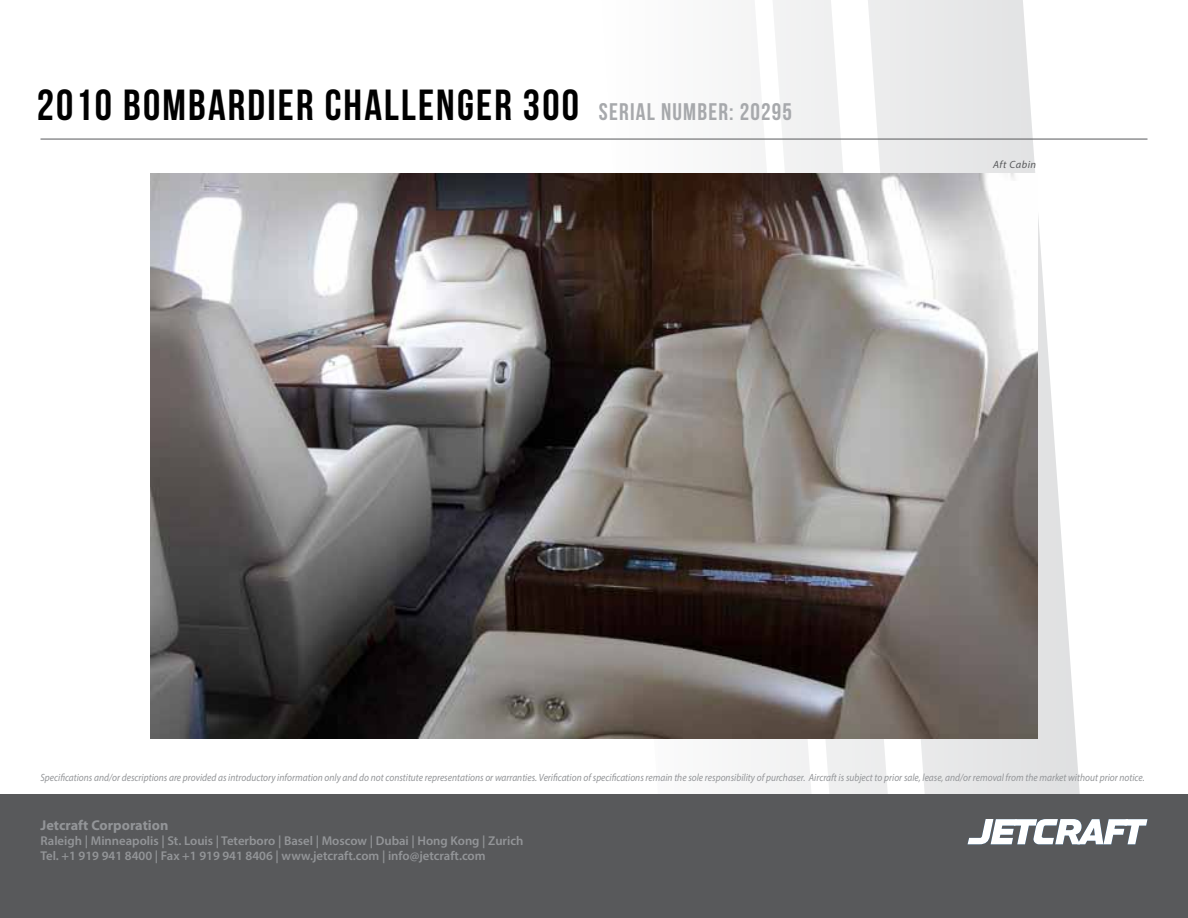
<style>
.page{position:relative;width:1188px;height:918px;background:#fff}
.page>*{position:absolute;margin:0;border:0;box-sizing:border-box;transform-origin:0 0}
.t1{font:43.5px "Bebas Neue";letter-spacing:.05em;color:#000}
.t2{font:700 14.25px "Myriad Pro";color:#939598}
.t3{font:600 12.75px/15px "Myriad Pro";color:#939598}
.t4{font:italic 10.5px "Myriad Pro";color:#939598;scale:.9 1}
.t5{font:italic 10.5px "Myriad Pro";letter-spacing:.05em;color:#58595b}
.s1{font-size:24px;color:#a7a9ac}
</style>
<div class="page">
<svg style="left:899px;top:0;width:192px;height:794px"></svg>
<svg style="left:822px;top:0;width:77px;height:794px;fill:#eff0f0"></svg>
<svg style="left:598px;top:0;width:224px;height:794px"></svg>
<hr style="left:40px;top:139px;width:1108px;height:1px;background:#58595b">
<div style="left:0;top:794px;width:1188px;height:124px;background:#58595b"></div>
<svg style="left:968px;top:819px;width:180px;height:25px"></svg>
<img style="left:151px;top:174px;width:886px;height:564px">
<h1 class="t1" style="left:37px;top:81px;width:757px">2010 BOMBARDIER CHALLENGER 300 <span class="s1">SERIAL NUMBER: 20295</span></h1>
<p class="t5" style="left:993px;top:158px;width:45px">Aft Cabin</p>
<p class="t4" style="left:40px;top:771px;width:1228px">Specifications and/or descriptions are provided as introductory information only and do not constitute representations or warranties. Verification of specifications remain the sole responsibility of purchaser. Aircraft is subject to prior sale, lease, and/or removal from the market without prior notice.</p>
<h2 class="t2" style="left:40px;top:816px;width:129px">Jetcraft Corporation</h2>
<p class="t3" style="left:40px;top:833px;width:484px">Raleigh | Minneapolis | St. Louis | Teterboro | Basel | Moscow | Dubai | Hong Kong | Zurich<br>Tel. +1 919 941 8400 | Fax +1 919 941 8406 | www.jetcraft.com | info@jetcraft.com</p>
</div>
